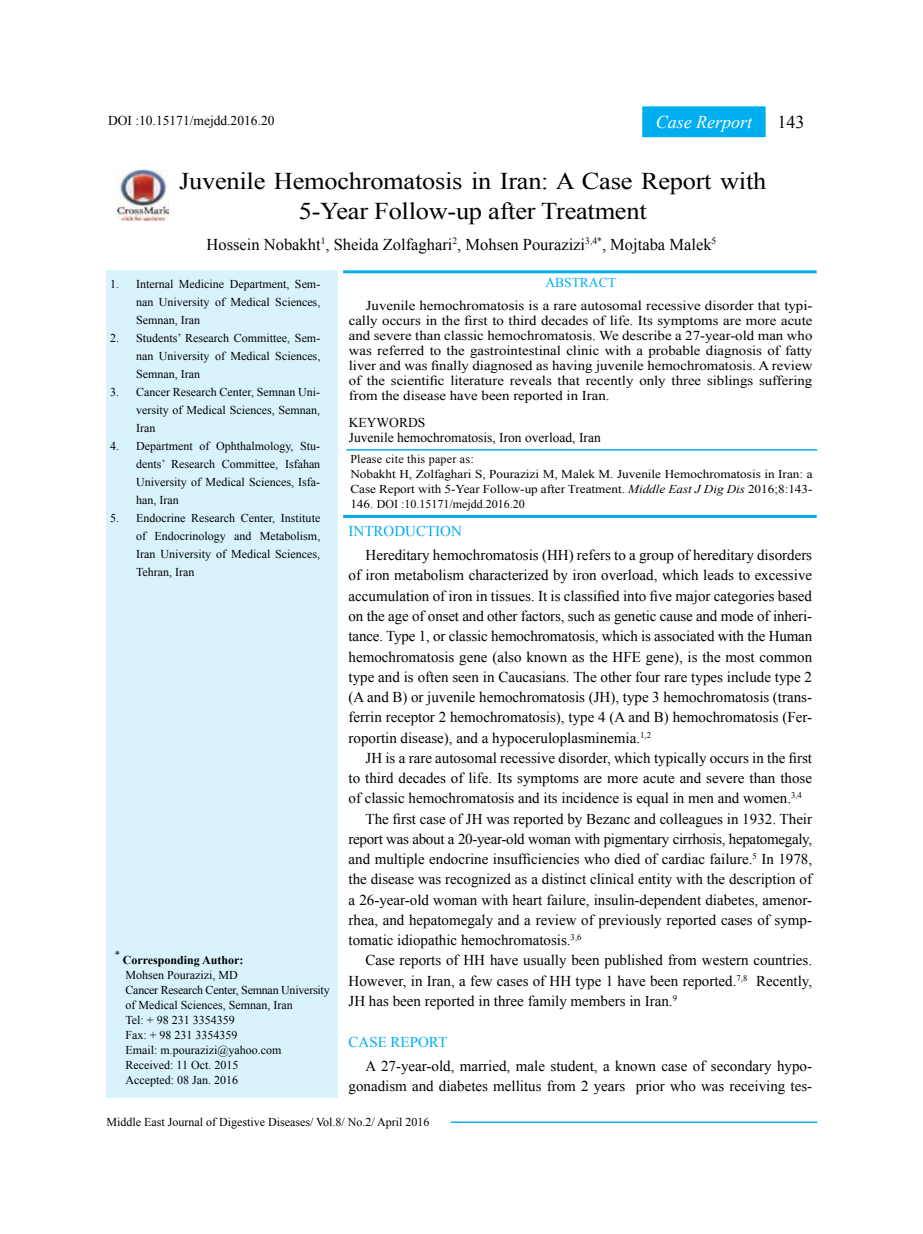
<style>
.page{position:relative;width:923px;height:1234px;background:#fff}
.page>*{position:absolute;margin:0;border:0;box-sizing:border-box;transform-origin:0 0}
.t1{font:24px/30px "Times New Roman";letter-spacing:-.01em;color:#000;text-align:center;scale:1.1 1}
.t2{font:italic 18px "Times New Roman";color:#fff}
.t3{font:18px "Times New Roman";color:#000}
.t4{font:16.5px "Times New Roman";color:#000}
.t5{font:15px/20.2px "Times New Roman";color:#000;text-align:justify}
.t6{font:15px "Times New Roman";letter-spacing:-.02em;color:#000}
.t7{font:15px "Times New Roman";color:#00aeef}
.t8{font:13.5px/15px "Times New Roman";color:#000;text-align:justify;scale:1.1 1}
.t9{font:13.5px/15px "Times New Roman";color:#000}
.t10{font:13.5px "Times New Roman";color:#00aeef}
.t11{font:12px/18px "Times New Roman";color:#000;text-align:justify}
.t12{font:700 12px "Times New Roman";color:#000}
.t13{font:10.5px "Times New Roman";color:#000}
.s1{font-style:italic}
</style>
<div class="page">
<hr style="left:451px;top:1121px;width:366px;height:1px;background:#00aeef">
<hr style="left:343px;top:270px;width:473px;height:3px;background:#00aeef">
<div style="left:106px;top:270px;width:231px;height:827px;background:#d9f3fd"></div>
<hr style="left:343px;top:515px;width:473px;height:3px;background:#00aeef">
<hr style="left:346px;top:449px;width:471px;height:1px;background:#00aeef">
<div style="left:643px;top:107px;width:122px;height:29px;background:#00aeef"></div>
<div style="left:642px;top:106px;width:123px;height:31px;border:2px solid #00aeef"></div>
<img style="left:117px;top:169px;width:51px;height:51px">
<p class="t9" style="left:127px;top:113px;width:149px">I :10.15171/mejdd.2016.20</p>
<p class="t9" style="left:108px;top:113px;width:11px">DO</p>
<p class="t2" style="left:655px;top:110px;width:98px">Case Rerport</p>
<p class="t3" style="left:777px;top:109px;width:28px">143</p>
<h1 class="t1" style="left:179px;top:165px;width:535px">Juvenile Hemochromatosis in Iran: A Case Report with<br>5-Year Follow-up after Treatment</h1>
<p class="t4" style="left:207px;top:233px;width:511px">Hossein Nobakht<sup>1</sup>, Sheida Zolfaghari<sup>2</sup>, Mohsen Pourazizi<sup>3,4*</sup>, Mojtaba Malek<sup>5</sup></p>
<p class="t11" style="left:136px;top:275px;width:186px;text-indent:-26px">1. Internal Medicine Department, Sem&shy;nan University of Medical Sciences, Semnan, Iran</p>
<p class="t11" style="left:136px;top:329px;width:186px;text-indent:-26px">2. Students’ Research Committee, Sem&shy;nan University of Medical Sciences, Semnan, Iran</p>
<p class="t11" style="left:136px;top:383px;width:186px;text-indent:-26px">3. Cancer Research Center, Semnan Uni&shy;versity of Medical Sciences, Semnan, Iran</p>
<p class="t11" style="left:136px;top:437px;width:186px;text-indent:-26px">4. Department of Ophthalmology, Stu&shy;dents’ Research Committee, Isfahan University of Medical Sciences, Isfa&shy;han, Iran</p>
<p class="t11" style="left:136px;top:509px;width:186px;text-indent:-26px">5. Endocrine Research Center, Institute of Endocrinology and Metabolism, Iran University of Medical Sciences, Tehran, Iran</p>
<p class="t13" style="left:115px;top:946px;width:7px">*</p>
<p class="t12" style="left:123px;top:950px;width:122px">Corresponding Author:</p>
<p class="t11" style="left:125px;top:966px;width:206px;line-height:15px;text-align:left">Mohsen Pourazizi, MD<br>Cancer Research Center, Semnan University of Medical Sciences, Semnan, Iran<br>Tel: + 98 231 3354359<br>Fax: + 98 231 3354359<br>Email: m.pourazizi@yahoo.com<br>Received: 11 Oct. 2015<br>Accepted: 08 Jan. 2016</p>
<p class="t10" style="left:545px;top:273px;width:72px">ABSTRACT</p>
<p class="t8" style="left:349px;top:298px;width:423px;text-indent:17px">Juvenile hemochromatosis is a rare autosomal recessive disorder that typi&shy;cally occurs in the first to third decades of life. Its symptoms are more acute and severe than classic hemochromatosis. We describe a 27-year-old man who was referred to the gastrointestinal clinic with a probable diagnosis of fatty liver and was finally diagnosed as having juvenile hemochromatosis. A review of the scientific literature reveals that recently only three siblings suffering from the disease have been reported in Iran.</p>
<p class="t9" style="left:349px;top:415px;width:253px">Keywords<br>Juvenile hemochromatosis, Iron overload, Iran</p>
<p class="t11" style="left:350px;top:451px;width:464px;line-height:15px;text-align:left">Please cite this paper as:<br>Nobakht H, Zolfaghari S, Pourazizi M, Malek M. Juvenile Hemochromatosis in Iran: a Case Report with 5-Year Follow-up after Treatment. <span class="s1">Middle East J Dig Dis</span> 2016;8:143- 146. DOI :10.15171/mejdd.2016.20</p>
<p class="t7" style="left:348px;top:520px;width:111px">Introduction</p>
<p class="t5" style="left:348px;top:544px;width:465px;text-indent:17px">Hereditary hemochromatosis (HH) refers to a group of hereditary disorders of iron metabolism characterized by iron overload, which leads to excessive accumulation of iron in tissues. It is classified into five major categories based on the age of onset and other factors, such as genetic cause and mode of inheri&shy;tance. Type 1, or classic hemochromatosis, which is associated with the Human hemochromatosis gene (also known as the HFE gene), is the most common type and is often seen in Caucasians. The other four rare types include type 2 (A and B) or juvenile hemochromatosis (JH), type 3 hemochromatosis (trans&shy;ferrin receptor 2 hemochromatosis), type 4 (A and B) hemochromatosis (Fer&shy;roportin disease), and a hypoceruloplasminemia.<sup>1,2</sup></p>
<p class="t5" style="left:365px;top:747px;width:448px">JH is a rare autosomal recessive disorder, which typically occurs in the first</p>
<p class="t5" style="left:348px;top:767px;width:465px">to third decades of life. Its symptoms are more acute and severe than those</p>
<p class="t5" style="left:348px;top:787px;width:455px">of classic hemochromatosis and its incidence is equal in men and women.<sup>3,4</sup></p>
<p class="t5" style="left:365px;top:808px;width:448px">The first case of JH was reported by Bezanc and colleagues in 1932. Their</p>
<p class="t6" style="left:348px;top:828px;width:465px">report was about a 20-year-old woman with pigmentary cirrhosis, hepatomegaly,</p>
<p class="t5" style="left:348px;top:848px;width:465px">and multiple endocrine insufficiencies who died of cardiac failure.<sup>5</sup> In 1978,</p>
<p class="t5" style="left:348px;top:868px;width:465px">the disease was recognized as a distinct clinical entity with the description of</p>
<p class="t5" style="left:348px;top:889px;width:465px">a 26-year-old woman with heart failure, insulin-dependent diabetes, amenor-</p>
<p class="t5" style="left:348px;top:909px;width:465px">rhea, and hepatomegaly and a review of previously reported cases of symp-</p>
<p class="t5" style="left:348px;top:929px;width:234px">tomatic idiopathic hemochromatosis.<sup>3,6</sup></p>
<p class="t5" style="left:365px;top:949px;width:448px">Case reports of HH have usually been published from western countries.</p>
<p class="t5" style="left:348px;top:970px;width:465px">However, in Iran, a few cases of HH type 1 have been reported.<sup>7,8</sup> Recently,</p>
<p class="t5" style="left:348px;top:990px;width:330px">JH has been reported in three family members in Iran.<sup>9</sup></p>
<p class="t7" style="left:348px;top:1031px;width:80px">CASE REPORT</p>
<p class="t5" style="left:348px;top:1055px;width:465px;text-align:right">A 27-year-old, married, male student, a known case of secondary hypo&shy;gonadism and diabetes mellitus from 2 years prior who was receiving tes-</p>
<p class="t11" style="left:106px;top:1112px;width:325px">Middle East Journal of Digestive Diseases/ Vol.8/ No.2/ April 2016</p>
</div>
